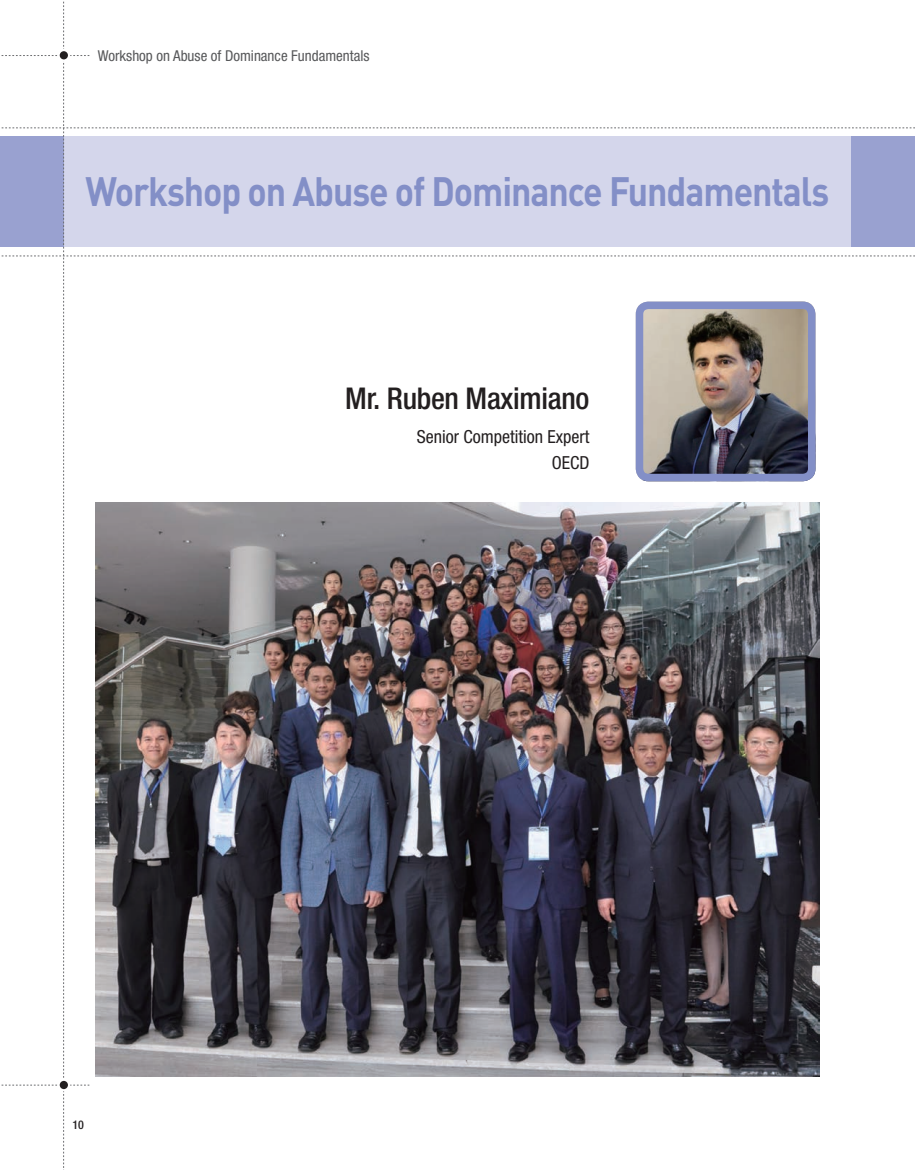
<style>
.page{position:relative;width:915px;height:1170px;background:#fff}
.page>*{position:absolute;margin:0;border:0;box-sizing:border-box;transform-origin:0 0}
.정규{font:700 40.5px "DIN";letter-spacing:-.03em;color:#838fc7;scale:.88 1}
.이름{font:500 condensed 30px "Helvetica Neue";letter-spacing:-.01em;color:#231f20}
.설명{font:condensed 18px "Helvetica Neue";color:#231f20}
.제목1{font:condensed 15px "Helvetica Neue";color:#57585a}
.정규-2{font:500 condensed 12px "Helvetica Neue";color:#231f20}
</style>
<div class="page">
<img style="left:0;top:1px;width:914px;height:1167px">
<svg style="left:59px;top:50px;width:10px;height:11px"></svg>
<div style="left:57px;top:49px;width:13px;height:13px;border:2px solid #fff;border-radius:50%"></div>
<svg style="left:59px;top:1079px;width:10px;height:11px"></svg>
<div style="left:57px;top:1078px;width:13px;height:13px;border:2px solid #fff;border-radius:50%"></div>
<p class="제목1" style="left:98px;top:47px;width:273px">Workshop on Abuse of Dominance Fundamentals</p>
<p class="정규" style="left:86px;top:165px;width:846px">Workshop on Abuse of Dominance Fundamentals</p>
<p class="정규-2" style="left:72px;top:1117px;width:13px">10</p>
<p class="이름" style="left:345px;top:380px;width:245px">Mr. Ruben Maximiano</p>
<p class="설명" style="left:416px;top:426px;width:174px">Senior Competition Expert</p>
<p class="설명" style="left:551px;top:452px;width:39px">OECD</p>
</div>
